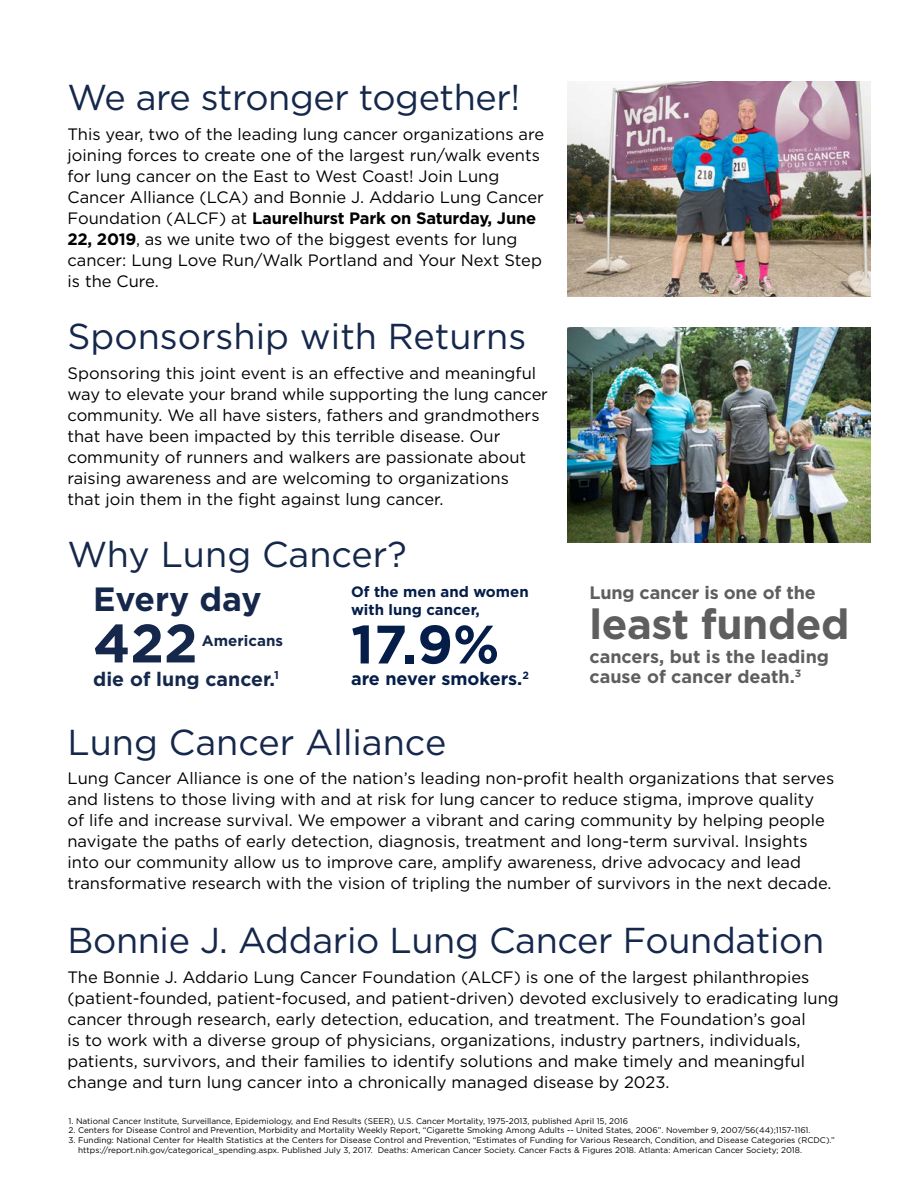
<style>
.page{position:relative;width:918px;height:1188px;background:#fff}
.page>*{position:absolute;margin:0;border:0;box-sizing:border-box;transform-origin:0 0}
.t1{font:700 54px "Gotham";color:#051d49}
.t2{font:700 54px "Gotham";color:#15284b}
.t3{font:700 42px "Gotham";color:#5e5e5f}
.t4{font:36px "Gotham";letter-spacing:-.01em;color:#15284b}
.t5{font:700 33.6px "Gotham";color:#15284b}
.t6{font:700 19.5px "Gotham";color:#15284b}
.t7{font:700 18px/19.5px "Gotham";color:#5e5e5f}
.t8{font:700 18px "Gotham";color:#051d49}
.t9{font:16.5px/21px "Gotham";color:#000}
.t10{font:700 15.15px "Gotham";color:#15284b}
.t11{font:700 15px/18px "Gotham";color:#051d49}
.t12{font:8.25px/9.8px "Gotham";color:#000}
.s1{font-weight:700}
</style>
<div class="page">
<img style="left:567px;top:81px;width:304px;height:216px">
<img style="left:567px;top:327px;width:304px;height:216px">
<h3 class="t4" style="left:68px;top:74px;width:454px">We are stronger together!</h3>
<p class="t9" style="left:68px;top:123px;width:478px">This year, two of the leading lung cancer organizations are joining forces to create one of the largest run/walk events for lung cancer on the East to West Coast! Join Lung Cancer Alliance (LCA) and Bonnie J. Addario Lung Cancer Foundation (ALCF) at <span class="s1">Laurelhurst Park on Saturday, June 22, 2019</span>, as we unite two of the biggest events for lung cancer: Lung Love Run/Walk Portland and Your Next Step is the Cure.</p>
<h3 class="t4" style="left:68px;top:313px;width:460px">Sponsorship with Returns</h3>
<p class="t9" style="left:68px;top:362px;width:482px">Sponsoring this joint event is an effective and meaningful way to elevate your brand while supporting the lung cancer community. We all have sisters, fathers and grandmothers that have been impacted by this terrible disease. Our community of runners and walkers are passionate about raising awareness and are welcoming to organizations<br>that join them in the fight against lung cancer.</p>
<h3 class="t4" style="left:68px;top:531px;width:341px">Why Lung Cancer?</h3>
<h3 class="t5" style="left:93px;top:577px;width:170px">Every day</h3>
<p class="t10" style="left:202px;top:631px;width:83px">Americans</p>
<h1 class="t2" style="left:93px;top:608px;width:106px">422</h1>
<p class="t6" style="left:93px;top:666px;width:187px">die of lung cancer.<sup>1</sup></p>
<p class="t11" style="left:351px;top:582px;width:179px">Of the men and women with lung cancer,</p>
<h1 class="t1" style="left:351px;top:609px;width:150px">17.9%</h1>
<p class="t8" style="left:351px;top:667px;width:179px">are never smokers.<sup>2</sup></p>
<p class="t7" style="left:589px;top:583px;width:228px">Lung cancer is one of the</p>
<h2 class="t3" style="left:589px;top:597px;width:262px">least funded</h2>
<p class="t7" style="left:589px;top:647px;width:241px">cancers, but is the leading cause of cancer death.<sup>3</sup></p>
<h3 class="t4" style="left:68px;top:719px;width:380px">Lung Cancer Alliance</h3>
<p class="t9" style="left:68px;top:768px;width:768px">Lung Cancer Alliance is one of the nation’s leading non-profit health organizations that serves and listens to those living with and at risk for lung cancer to reduce stigma, improve quality of life and increase survival. We empower a vibrant and caring community by helping people navigate the paths of early detection, diagnosis, treatment and long-term survival. Insights into our community allow us to improve care, amplify awareness, drive advocacy and lead transformative research with the vision of tripling the number of survivors in the next decade.</p>
<h3 class="t4" style="left:68px;top:917px;width:758px">Bonnie J. Addario Lung Cancer Foundation</h3>
<p class="t9" style="left:68px;top:966px;width:773px">The Bonnie J. Addario Lung Cancer Foundation (ALCF) is one of the largest philanthropies (patient-founded, patient-focused, and patient-driven) devoted exclusively to eradicating lung cancer through research, early detection, education, and treatment. The Foundation’s goal<br>is to work with a diverse group of physicians, organizations, industry partners, individuals, patients, survivors, and their families to identify solutions and make timely and meaningful change and turn lung cancer into a chronically managed disease by 2023.</p>
<p class="t12" style="left:69px;top:1116px;width:561px">1. National Cancer Institute, Surveillance, Epidemiology, and End Results (SEER), U.S. Cancer Mortality, 1975-2013, published April 15, 2016</p>
<p class="t12" style="left:69px;top:1125px;width:743px">2. Centers for Disease Control and Prevention, Morbidity and Mortality Weekly Report, “Cigarette Smoking Among Adults -- United States, 2006”. November 9, 2007/56(44);1157-1161.</p>
<p class="t12" style="left:78px;top:1135px;width:758px;text-indent:-10px">3. Funding: National Center for Health Statistics at the Centers for Disease Control and Prevention, “Estimates of Funding for Various Research, Condition, and Disease Categories (RCDC).” https://report.nih.gov/categorical_spending.aspx. Published July 3, 2017. Deaths: American Cancer Society. Cancer Facts &amp; Figures 2018. Atlanta: American Cancer Society; 2018.</p>
</div>
